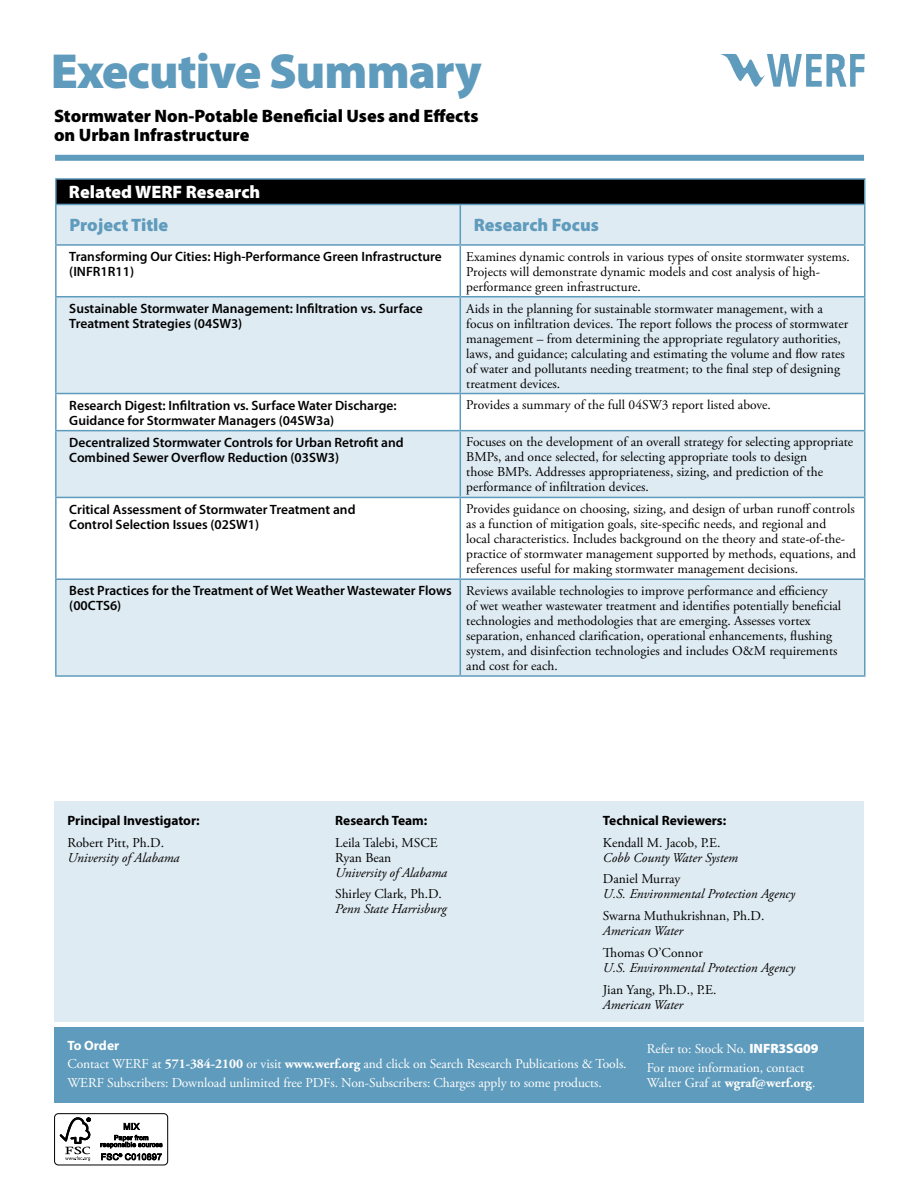
<style>
.page{position:relative;width:918px;height:1188px;background:#fff}
.page>*{position:absolute;margin:0;border:0;box-sizing:border-box;transform-origin:0 0}
.t1{font:900 49.5px "Myriad Pro";letter-spacing:-.02em;color:#5f9bbc}
.t2{font:900 18px/19.5px "Myriad Pro";color:#000001}
.t3{font:900 18px "Myriad Pro";color:#5f9bbc}
.t4{font:900 18px "Myriad Pro";color:#fff}
.t5{font:13.5px/15px "Adobe Garamond Pro";color:#000001}
.t6{font:600 13.5px/15px "Myriad Pro";color:#000001}
.t7{font:13.5px/18.5px "Adobe Garamond Pro";letter-spacing:-.005em;color:#fff}
.t8{font:italic 13.5px "Adobe Garamond Pro";color:#000001}
.t9{font:700 13.5px "Myriad Pro";color:#000001}
.t10{font:700 13.5px "Adobe Garamond Pro";color:#fff}
.t11{font:700 13.5px "Myriad Pro";color:#fff}
.s1{font-weight:700}
.s2{font-family:"Myriad Pro";font-weight:900}
.s3{font-weight:400}
</style>
<div class="page">
<div style="left:54px;top:1027px;width:810px;height:75px;background:#5f9bbc"></div>
<img style="left:720px;top:54px;width:145px;height:33px">
<div style="left:54px;top:1113px;width:114px;height:52px;border:1px solid #000;border-radius:4px"></div>
<svg style="left:60px;top:1117px;width:31px;height:44px"></svg>
<svg style="left:100px;top:1123px;width:63px;height:37px"></svg>
<div style="left:54px;top:801px;width:810px;height:221px;background:#dfebf2"></div>
<div style="left:56px;top:179px;width:809px;height:25px;background:#000001"></div>
<svg style="left:57px;top:205px;width:807px;height:470px;fill:#dfebf2"></svg>
<hr style="left:55px;top:178px;width:405px;height:2px;background:#5f9bbc">
<hr style="left:55px;top:180px;width:2px;height:24px;background:#5f9bbc">
<hr style="left:460px;top:178px;width:406px;height:2px;background:#5f9bbc">
<hr style="left:864px;top:180px;width:2px;height:24px;background:#5f9bbc">
<hr style="left:55px;top:246px;width:2px;height:50px;background:#5f9bbc">
<hr style="left:460px;top:246px;width:1px;height:50px;background:#5f9bbc">
<hr style="left:864px;top:246px;width:2px;height:50px;background:#5f9bbc">
<hr style="left:55px;top:296px;width:405px;height:1px;background:#5f9bbc">
<hr style="left:55px;top:297px;width:2px;height:96px;background:#5f9bbc">
<hr style="left:460px;top:296px;width:406px;height:1px;background:#5f9bbc">
<hr style="left:460px;top:297px;width:1px;height:96px;background:#5f9bbc">
<hr style="left:864px;top:297px;width:2px;height:96px;background:#5f9bbc">
<hr style="left:55px;top:393px;width:405px;height:1px;background:#5f9bbc">
<hr style="left:55px;top:394px;width:2px;height:36px;background:#5f9bbc">
<hr style="left:460px;top:393px;width:406px;height:1px;background:#5f9bbc">
<hr style="left:460px;top:394px;width:1px;height:36px;background:#5f9bbc">
<hr style="left:864px;top:394px;width:2px;height:36px;background:#5f9bbc">
<hr style="left:55px;top:430px;width:405px;height:1px;background:#5f9bbc">
<hr style="left:55px;top:431px;width:2px;height:66px;background:#5f9bbc">
<hr style="left:460px;top:430px;width:406px;height:1px;background:#5f9bbc">
<hr style="left:460px;top:431px;width:1px;height:66px;background:#5f9bbc">
<hr style="left:864px;top:431px;width:2px;height:66px;background:#5f9bbc">
<hr style="left:55px;top:497px;width:405px;height:1px;background:#5f9bbc">
<hr style="left:55px;top:498px;width:2px;height:80px;background:#5f9bbc">
<hr style="left:460px;top:497px;width:406px;height:1px;background:#5f9bbc">
<hr style="left:460px;top:498px;width:1px;height:80px;background:#5f9bbc">
<hr style="left:864px;top:498px;width:2px;height:80px;background:#5f9bbc">
<hr style="left:55px;top:578px;width:405px;height:2px;background:#5f9bbc">
<hr style="left:55px;top:580px;width:2px;height:95px;background:#5f9bbc">
<hr style="left:460px;top:578px;width:406px;height:2px;background:#5f9bbc">
<hr style="left:460px;top:580px;width:1px;height:95px;background:#5f9bbc">
<hr style="left:864px;top:580px;width:2px;height:95px;background:#5f9bbc">
<hr style="left:55px;top:675px;width:405px;height:2px;background:#5f9bbc">
<hr style="left:460px;top:675px;width:406px;height:2px;background:#5f9bbc">
<hr style="left:55px;top:204px;width:405px;height:1px;background:#5f9bbc">
<hr style="left:55px;top:205px;width:2px;height:39px;background:#5f9bbc">
<hr style="left:460px;top:204px;width:406px;height:1px;background:#5f9bbc">
<hr style="left:460px;top:205px;width:1px;height:39px;background:#5f9bbc">
<hr style="left:864px;top:205px;width:2px;height:39px;background:#5f9bbc">
<hr style="left:55px;top:244px;width:405px;height:2px;background:#5f9bbc">
<hr style="left:460px;top:244px;width:406px;height:2px;background:#5f9bbc">
<div style="left:55px;top:155px;width:809px;height:6px;background:#5f9bbc"></div>
<h1 class="t1" style="left:51px;top:38px;width:432px">Executive Summary</h1>
<h2 class="t2" style="left:54px;top:105px;width:426px">Stormwater Non-Potable Beneficial Uses and Effects on Urban Infrastructure</h2>
<h2 class="t4" style="left:69px;top:180px;width:193px">Related WERF Research</h2>
<h2 class="t3" style="left:69px;top:213px;width:100px">Project Title</h2>
<h2 class="t3" style="left:474px;top:213px;width:127px">Research Focus</h2>
<p class="t6" style="left:69px;top:249px;width:374px">Transforming Our Cities: High-Performance Green Infrastructure (INFR1R11)</p>
<p class="t5" style="left:466px;top:249px;width:385px">Examines dynamic controls in various types of onsite stormwater systems.<br>Projects will demonstrate dynamic models and cost analysis of high&shy;performance green infrastructure.</p>
<p class="t6" style="left:69px;top:300px;width:355px">Sustainable Stormwater Management: Infiltration vs. Surface<br>Treatment Strategies (04SW3)</p>
<p class="t5" style="left:466px;top:301px;width:383px">Aids in the planning for sustainable stormwater management, with a focus on infiltration devices. The report follows the process of stormwater management – from determining the appropriate regulatory authorities, laws, and guidance; calculating and estimating the volume and flow rates of water and pollutants needing treatment; to the final step of designing treatment devices.</p>
<p class="t6" style="left:69px;top:397px;width:329px">Research Digest: Infiltration vs. Surface Water Discharge:<br>Guidance for Stormwater Managers (04SW3a)</p>
<p class="t5" style="left:466px;top:398px;width:306px">Provides a summary of the full 04SW3 report listed above.</p>
<p class="t6" style="left:69px;top:434px;width:336px">Decentralized Stormwater Controls for Urban Retrofit and<br>Combined Sewer Overflow Reduction (03SW3)</p>
<p class="t5" style="left:466px;top:435px;width:389px">Focuses on the development of an overall strategy for selecting appropriate BMPs, and once selected, for selecting appropriate tools to design<br>those BMPs. Addresses appropriateness, sizing, and prediction of the performance of infiltration devices.</p>
<p class="t6" style="left:69px;top:501px;width:288px">Critical Assessment of Stormwater Treatment and<br>Control Selection Issues (02SW1)</p>
<p class="t5" style="left:466px;top:502px;width:391px">Provides guidance on choosing, sizing, and design of urban runoff controls as a function of mitigation goals, site-specific needs, and regional and<br>local characteristics. Includes background on the theory and state-of-the&shy;practice of stormwater management supported by methods, equations, and references useful for making stormwater management decisions.</p>
<p class="t6" style="left:69px;top:583px;width:384px">Best Practices for the Treatment of Wet Weather Wastewater Flows (00CTS6)</p>
<p class="t5" style="left:466px;top:584px;width:377px">Reviews available technologies to improve performance and efficiency of wet weather wastewater treatment and identifies potentially beneficial technologies and methodologies that are emerging. Assesses vortex separation, enhanced clarification, operational enhancements, flushing system, and disinfection technologies and includes O&amp;M requirements and cost for each.</p>
<p class="t9" style="left:68px;top:811px;width:134px">Principal Investigator:</p>
<p class="t5" style="left:68px;top:835px;width:98px">Robert Pitt, Ph.D.</p>
<p class="t8" style="left:68px;top:849px;width:114px">University of Alabama</p>
<p class="t9" style="left:335px;top:811px;width:94px">Research Team:</p>
<p class="t5" style="left:335px;top:835px;width:104px">Leila Talebi, MSCE<br>Ryan Bean</p>
<p class="t8" style="left:335px;top:864px;width:114px">University of Alabama</p>
<p class="t5" style="left:335px;top:887px;width:108px">Shirley Clark, Ph.D.</p>
<p class="t8" style="left:335px;top:901px;width:113px">Penn State Harrisburg</p>
<p class="t9" style="left:603px;top:811px;width:125px">Technical Reviewers:</p>
<p class="t5" style="left:603px;top:835px;width:119px">Kendall M. Jacob, P.E.</p>
<p class="t8" style="left:603px;top:849px;width:137px">Cobb County Water System</p>
<p class="t5" style="left:603px;top:872px;width:79px">Daniel Murray</p>
<p class="t8" style="left:603px;top:886px;width:194px">U.S. Environmental Protection Agency</p>
<p class="t5" style="left:603px;top:909px;width:163px">Swarna Muthukrishnan, Ph.D.</p>
<p class="t8" style="left:603px;top:923px;width:82px">American Water</p>
<p class="t5" style="left:603px;top:945px;width:101px">Thomas O’Connor</p>
<p class="t8" style="left:603px;top:959px;width:194px">U.S. Environmental Protection Agency</p>
<p class="t5" style="left:603px;top:982px;width:115px">Jian Yang, Ph.D., P.E.</p>
<p class="t8" style="left:603px;top:996px;width:82px">American Water</p>
<p class="t11" style="left:67px;top:1036px;width:53px">To Order</p>
<p class="t7" style="left:67px;top:1055px;width:561px">Contact WERF at <span class="s1">571-384-2100</span> or visit <span class="s1">www.werf.org</span> and click on Search Research Publications &amp; Tools.<br>WERF Subscribers: Download unlimited free PDFs. Non-Subscribers: Charges apply to some products.</p>
<p class="t7" style="left:647px;top:1040px;width:173px">Refer to: Stock No. <span class="s2">INFR3SG09<br></span>For more information, contact</p>
<p class="t10" style="left:647px;top:1075px;width:170px"><span class="s3">Walter Graf at</span> wgraf@werf.org<span class="s3">.</span></p>
</div>
